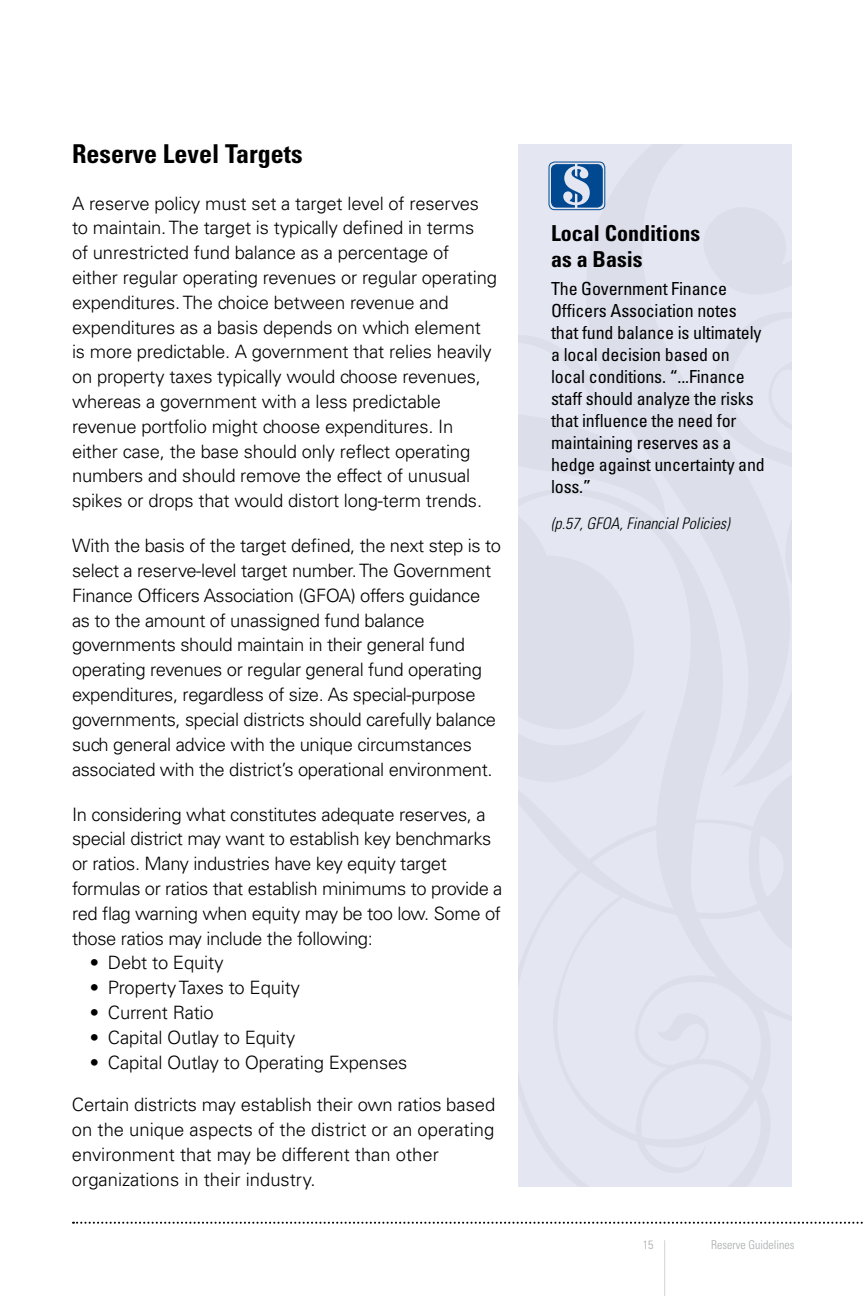
<style>
.page{position:relative;width:864px;height:1296px;background:#fff}
.page>*{position:absolute;margin:0;border:0;box-sizing:border-box;transform-origin:0 0}
.t1{font:700 condensed 26px "Univers LT Std";color:#000}
.t2{font:700 condensed 22px/26px "Univers LT Std";color:#000}
.t3{font:300 18.4px/24.8px "Univers LT Std";letter-spacing:-.01em;color:#000}
.t4{font:condensed 18px/22px "Univers LT Std";letter-spacing:-.01em;color:#000}
.t5{font:italic 300 condensed 16px "Univers LT Std";color:#000}
.t6{font:300 condensed 12px "Univers LT Std";color:#a7a9ac}
</style>
<div class="page">
<hr style="left:664px;top:1240px;width:1px;height:56px;background:#d1d3d4">
<svg style="left:73px;top:1222px;width:790px;height:2px"></svg>
<div style="left:518px;top:144px;width:274px;height:1043px;background:#e4e7f2"></div>
<svg style="left:551px;top:164px;width:52px;height:44px;background:#477aae"></svg>
<div style="left:549px;top:162px;width:56px;height:48px;border:1px solid #004990;border-radius:6px"></div>
<h1 class="t1" style="left:72px;top:138px;width:232px">Reserve Level Targets</h1>
<p class="t3" style="left:72px;top:191px;width:427px">A reserve policy must set a target level of reserves to maintain. The target is typically defined in terms<br>of unrestricted fund balance as a percentage of either regular operating revenues or regular operating expenditures. The choice between revenue and expenditures as a basis depends on which element is more predictable. A government that relies heavily on property taxes typically would choose revenues, whereas a government with a less predictable revenue portfolio might choose expenditures. In either case, the base should only reflect operating numbers and should remove the effect of unusual spikes or drops that would distort long-term trends.</p>
<p class="t3" style="left:72px;top:533px;width:431px">With the basis of the target defined, the next step is to select a reserve-level target number. The Government Finance Officers Association (GFOA) offers guidance as to the amount of unassigned fund balance governments should maintain in their general fund operating revenues or regular general fund operating expenditures, regardless of size. As special-purpose governments, special districts should carefully balance such general advice with the unique circumstances associated with the district’s operational environment.</p>
<p class="t3" style="left:72px;top:802px;width:432px">In considering what constitutes adequate reserves, a special district may want to establish key benchmarks or ratios. Many industries have key equity target formulas or ratios that establish minimums to provide a red flag warning when equity may be too low. Some of those ratios may include the following:</p>
<p class="t3" style="left:90px;top:950px;width:135px">• Debt to Equity</p>
<p class="t3" style="left:90px;top:975px;width:212px">• Property Taxes to Equity</p>
<p class="t3" style="left:90px;top:1000px;width:125px">• Current Ratio</p>
<p class="t3" style="left:90px;top:1025px;width:207px">• Capital Outlay to Equity</p>
<p class="t3" style="left:90px;top:1050px;width:319px">• Capital Outlay to Operating Expenses</p>
<p class="t3" style="left:72px;top:1092px;width:425px">Certain districts may establish their own ratios based on the unique aspects of the district or an operating environment that may be different than other organizations in their industry.</p>
<p class="t2" style="left:551px;top:220px;width:151px">Local Conditions as a Basis</p>
<p class="t4" style="left:551px;top:277px;width:215px">The Government Finance<br>Officers Association notes that fund balance is ultimately a local decision based on local conditions. “...Finance staff should analyze the risks that influence the need for maintaining reserves as a hedge against uncertainty and loss.”</p>
<p class="t5" style="left:551px;top:513px;width:180px">(p.57, GFOA, Financial Policies)</p>
<p class="t6" style="left:643px;top:1238px;width:12px">15</p>
<p class="t6" style="left:711px;top:1238px;width:85px">Reserve Guidelines</p>
</div>
